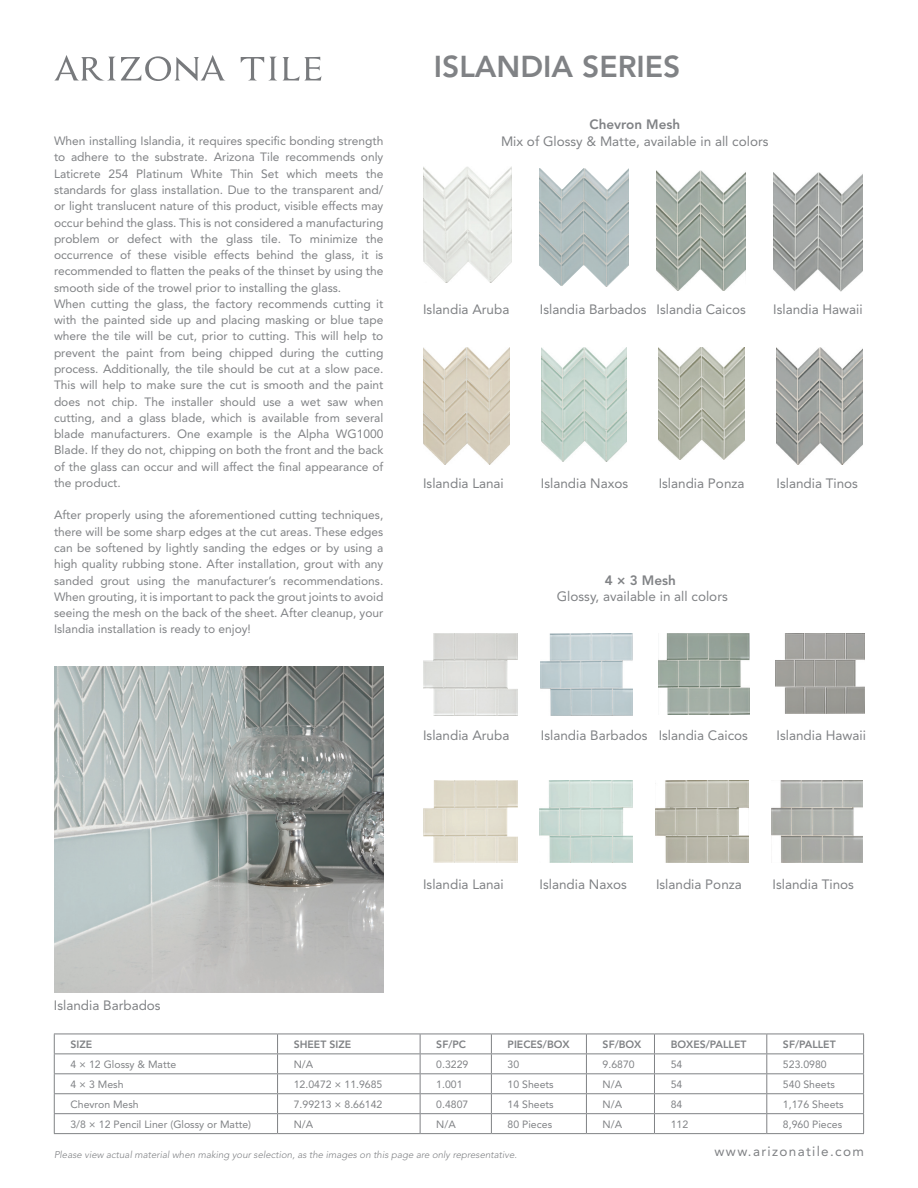
<style>
.page{position:relative;width:918px;height:1188px;background:#fff}
.page>*{position:absolute;margin:0;border:0;box-sizing:border-box;transform-origin:0 0}
.t1{font:800 30px "Avenir LT Std";color:#808285}
.t2{font:13.5px "Avenir LT Std";color:#808285}
.t3{font:13.5px "Avenir LT Std";letter-spacing:.1em;color:#808285}
.t4{font:800 13.5px "Avenir LT Std";color:#808285}
.t5{font:12px/16.2px "Avenir LT Std";color:#808285}
.t6{font:10.5px "Avenir LT Std";color:#808285}
.t7{font:800 10.5px "Avenir LT Std";color:#808285}
.t8{font:italic 300 9.75px "Avenir LT Std";color:#808285}
</style>
<div class="page">
<svg style="left:54px;top:55px;width:172px;height:26px"></svg>
<svg style="left:241px;top:57px;width:81px;height:24px"></svg>
<hr style="left:54px;top:1034px;width:224px;height:1px;background:#808285">
<hr style="left:278px;top:1034px;width:142px;height:1px;background:#808285">
<hr style="left:420px;top:1034px;width:71px;height:1px;background:#808285">
<hr style="left:491px;top:1034px;width:95px;height:1px;background:#808285">
<hr style="left:586px;top:1034px;width:68px;height:1px;background:#808285">
<hr style="left:654px;top:1034px;width:113px;height:1px;background:#808285">
<hr style="left:767px;top:1034px;width:97px;height:1px;background:#808285">
<hr style="left:54px;top:1053px;width:224px;height:1px;background:#808285">
<hr style="left:278px;top:1053px;width:142px;height:1px;background:#808285">
<hr style="left:420px;top:1053px;width:71px;height:1px;background:#808285">
<hr style="left:491px;top:1053px;width:95px;height:1px;background:#808285">
<hr style="left:586px;top:1053px;width:68px;height:1px;background:#808285">
<hr style="left:654px;top:1053px;width:113px;height:1px;background:#808285">
<hr style="left:767px;top:1053px;width:97px;height:1px;background:#808285">
<hr style="left:54px;top:1073px;width:224px;height:1px;background:#808285">
<hr style="left:278px;top:1073px;width:142px;height:1px;background:#808285">
<hr style="left:420px;top:1073px;width:71px;height:1px;background:#808285">
<hr style="left:491px;top:1073px;width:95px;height:1px;background:#808285">
<hr style="left:586px;top:1073px;width:68px;height:1px;background:#808285">
<hr style="left:654px;top:1073px;width:113px;height:1px;background:#808285">
<hr style="left:767px;top:1073px;width:97px;height:1px;background:#808285">
<hr style="left:54px;top:1093px;width:224px;height:1px;background:#808285">
<hr style="left:278px;top:1093px;width:142px;height:1px;background:#808285">
<hr style="left:420px;top:1093px;width:71px;height:1px;background:#808285">
<hr style="left:491px;top:1093px;width:95px;height:1px;background:#808285">
<hr style="left:586px;top:1093px;width:68px;height:1px;background:#808285">
<hr style="left:654px;top:1093px;width:113px;height:1px;background:#808285">
<hr style="left:767px;top:1093px;width:97px;height:1px;background:#808285">
<hr style="left:54px;top:1113px;width:224px;height:1px;background:#808285">
<svg style="left:54px;top:1034px;width:1px;height:99px"></svg>
<hr style="left:278px;top:1113px;width:142px;height:1px;background:#808285">
<svg style="left:277px;top:1034px;width:1px;height:99px"></svg>
<hr style="left:420px;top:1113px;width:71px;height:1px;background:#808285">
<svg style="left:420px;top:1034px;width:1px;height:99px"></svg>
<hr style="left:491px;top:1113px;width:95px;height:1px;background:#808285">
<svg style="left:491px;top:1034px;width:1px;height:99px"></svg>
<hr style="left:586px;top:1113px;width:68px;height:1px;background:#808285">
<svg style="left:586px;top:1034px;width:1px;height:99px"></svg>
<hr style="left:654px;top:1113px;width:113px;height:1px;background:#808285">
<svg style="left:654px;top:1034px;width:1px;height:99px"></svg>
<hr style="left:767px;top:1113px;width:97px;height:1px;background:#808285">
<svg style="left:766px;top:1034px;width:1px;height:99px"></svg>
<svg style="left:863px;top:1034px;width:1px;height:99px"></svg>
<hr style="left:54px;top:1133px;width:224px;height:1px;background:#808285">
<hr style="left:278px;top:1133px;width:142px;height:1px;background:#808285">
<hr style="left:420px;top:1133px;width:71px;height:1px;background:#808285">
<hr style="left:491px;top:1133px;width:95px;height:1px;background:#808285">
<hr style="left:586px;top:1133px;width:68px;height:1px;background:#808285">
<hr style="left:654px;top:1133px;width:113px;height:1px;background:#808285">
<hr style="left:767px;top:1133px;width:97px;height:1px;background:#808285">
<img style="left:424px;top:633px;width:93px;height:82px">
<img style="left:658px;top:633px;width:92px;height:82px">
<img style="left:424px;top:781px;width:94px;height:82px">
<img style="left:541px;top:633px;width:92px;height:82px">
<img style="left:775px;top:633px;width:89px;height:80px">
<img style="left:539px;top:781px;width:93px;height:82px">
<img style="left:771px;top:781px;width:92px;height:82px">
<img style="left:423px;top:166px;width:89px;height:117px">
<img style="left:424px;top:348px;width:85px;height:116px">
<img style="left:659px;top:348px;width:85px;height:111px">
<img style="left:777px;top:348px;width:86px;height:116px">
<img style="left:541px;top:348px;width:86px;height:113px">
<img style="left:773px;top:172px;width:89px;height:120px">
<img style="left:540px;top:168px;width:89px;height:118px">
<img style="left:657px;top:170px;width:88px;height:121px">
<img style="left:655px;top:781px;width:93px;height:82px">
<img style="left:54px;top:666px;width:329px;height:326px">
<p class="t5" style="left:54px;top:133px;width:331px">When installing Islandia, it requires specific bonding strength to adhere to the substrate. Arizona Tile recommends only Laticrete 254 Platinum White Thin Set which meets the standards for glass installation. Due to the transparent and/ or light translucent nature of this product, visible effects may occur behind the glass. This is not considered a manufacturing problem or defect with the glass tile. To minimize the occurrence of these visible effects behind the glass, it is recommended to flatten the peaks of the thinset by using the smooth side of the trowel prior to installing the glass.<br>When cutting the glass, the factory recommends cutting it with the painted side up and placing masking or blue tape where the tile will be cut, prior to cutting. This will help to prevent the paint from being chipped during the cutting process. Additionally, the tile should be cut at a slow pace.<br>This will help to make sure the cut is smooth and the paint does not chip. The installer should use a wet saw when cutting, and a glass blade, which is available from several blade manufacturers. One example is the Alpha WG1000<br>Blade. If they do not, chipping on both the front and the back of the glass can occur and will affect the final appearance of the product.</p>
<p class="t5" style="left:54px;top:507px;width:331px;text-align:justify">After properly using the aforementioned cutting techniques, there will be some sharp edges at the cut areas. These edges can be softened by lightly sanding the edges or by using a high quality rubbing stone. After installation, grout with any sanded grout using the manufacturer’s recommendations.<br>When grouting, it is important to pack the grout joints to avoid seeing the mesh on the back of the sheet. After cleanup, your Islandia installation is ready to enjoy!</p>
<h1 class="t1" style="left:434px;top:49px;width:248px">ISLANDIA SERIES</h1>
<p class="t4" style="left:589px;top:117px;width:92px">Chevron Mesh</p>
<p class="t2" style="left:501px;top:133px;width:269px">Mix of Glossy &amp; Matte, available in all colors</p>
<p class="t2" style="left:423px;top:302px;width:88px">Islandia Aruba</p>
<p class="t2" style="left:657px;top:302px;width:91px">Islandia Caicos</p>
<p class="t2" style="left:540px;top:302px;width:108px">Islandia Barbados</p>
<p class="t2" style="left:773px;top:302px;width:91px">Islandia Hawaii</p>
<p class="t2" style="left:423px;top:476px;width:82px">Islandia Lanai</p>
<p class="t2" style="left:541px;top:476px;width:89px">Islandia Naxos</p>
<p class="t2" style="left:659px;top:476px;width:87px">Islandia Ponza</p>
<p class="t2" style="left:777px;top:476px;width:83px">Islandia Tinos</p>
<p class="t4" style="left:605px;top:572px;width:72px">4 × 3 Mesh</p>
<p class="t2" style="left:557px;top:588px;width:173px">Glossy, available in all colors</p>
<p class="t2" style="left:423px;top:727px;width:88px">Islandia Aruba</p>
<p class="t2" style="left:659px;top:727px;width:91px">Islandia Caicos</p>
<p class="t2" style="left:541px;top:727px;width:108px">Islandia Barbados</p>
<p class="t2" style="left:777px;top:727px;width:91px">Islandia Hawaii</p>
<p class="t2" style="left:54px;top:998px;width:108px">Islandia Barbados</p>
<p class="t2" style="left:423px;top:876px;width:82px">Islandia Lanai</p>
<p class="t2" style="left:656px;top:876px;width:87px">Islandia Ponza</p>
<p class="t2" style="left:540px;top:876px;width:89px">Islandia Naxos</p>
<p class="t2" style="left:773px;top:876px;width:83px">Islandia Tinos</p>
<p class="t7" style="left:70px;top:1038px;width:23px">SIZE</p>
<p class="t7" style="left:294px;top:1038px;width:59px">SHEET SIZE</p>
<p class="t7" style="left:436px;top:1038px;width:31px">SF/PC</p>
<p class="t7" style="left:508px;top:1038px;width:64px">PIECES/BOX</p>
<p class="t7" style="left:603px;top:1038px;width:40px">SF/BOX</p>
<p class="t7" style="left:671px;top:1038px;width:77px">BOXES/PALLET</p>
<p class="t7" style="left:783px;top:1038px;width:54px">SF/PALLET</p>
<p class="t6" style="left:70px;top:1058px;width:107px">4 × 12 Glossy &amp; Matte</p>
<p class="t6" style="left:294px;top:1058px;width:21px">N/A</p>
<p class="t6" style="left:436px;top:1058px;width:34px">0.3229</p>
<p class="t6" style="left:508px;top:1058px;width:13px">30</p>
<p class="t6" style="left:603px;top:1058px;width:34px">9.6870</p>
<p class="t6" style="left:671px;top:1058px;width:13px">54</p>
<p class="t6" style="left:783px;top:1058px;width:45px">523.0980</p>
<p class="t6" style="left:70px;top:1078px;width:55px">4 × 3 Mesh</p>
<p class="t6" style="left:294px;top:1078px;width:90px">12.0472 × 11.9685</p>
<p class="t6" style="left:436px;top:1078px;width:28px">1.001</p>
<p class="t6" style="left:508px;top:1078px;width:48px">10 Sheets</p>
<p class="t6" style="left:603px;top:1078px;width:21px">N/A</p>
<p class="t6" style="left:671px;top:1078px;width:13px">54</p>
<p class="t6" style="left:783px;top:1078px;width:53px">540 Sheets</p>
<p class="t6" style="left:70px;top:1098px;width:70px">Chevron Mesh</p>
<p class="t6" style="left:294px;top:1098px;width:90px">7.99213 × 8.66142</p>
<p class="t6" style="left:436px;top:1098px;width:34px">0.4807</p>
<p class="t6" style="left:508px;top:1098px;width:48px">14 Sheets</p>
<p class="t6" style="left:603px;top:1098px;width:21px">N/A</p>
<p class="t6" style="left:671px;top:1098px;width:13px">84</p>
<p class="t6" style="left:783px;top:1098px;width:62px">1,176 Sheets</p>
<p class="t6" style="left:70px;top:1118px;width:182px">3/8 × 12 Pencil Liner (Glossy or Matte)</p>
<p class="t6" style="left:294px;top:1118px;width:21px">N/A</p>
<p class="t6" style="left:436px;top:1118px;width:21px">N/A</p>
<p class="t6" style="left:508px;top:1118px;width:46px">80 Pieces</p>
<p class="t6" style="left:603px;top:1118px;width:21px">N/A</p>
<p class="t6" style="left:671px;top:1118px;width:19px">112</p>
<p class="t6" style="left:783px;top:1118px;width:61px">8,960 Pieces</p>
<p class="t8" style="left:54px;top:1149px;width:464px">Please view actual material when making your selection, as the images on this page are only representative.</p>
<p class="t3" style="left:715px;top:1144px;width:151px">www.arizonatile.com</p>
</div>
